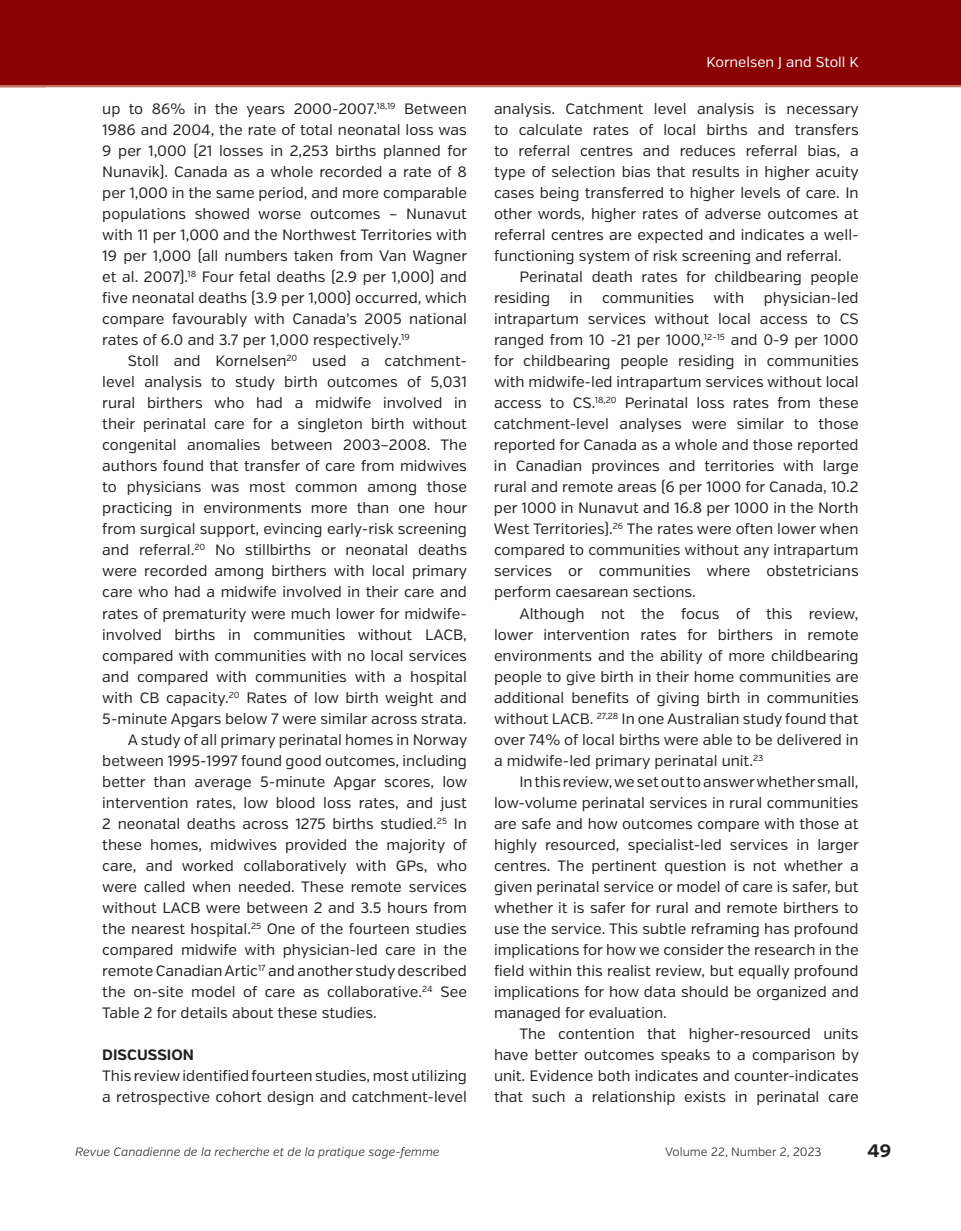
<style>
.page{position:relative;width:961px;height:1231px;background:#fff}
.page>*{position:absolute;margin:0;border:0;box-sizing:border-box;transform-origin:0 0}
.t1{font:700 18px "Verb";color:#231f20}
.t2{font:15px/21px "Verb";color:#231f20;text-align:justify}
.t3{font:700 15px "Verb";color:#231f20}
.t4{font:14.25px "Verb";color:#fff}
.t5{font:italic 300 12px "Verb";color:#231f20}
.t6{font:300 12px "Verb";color:#231f20}
</style>
<div class="page">
<hr style="left:0;top:84px;width:961px;height:3px;background:#c27660">
<div style="left:0;top:0;width:961px;height:84px;background:#8b0202"></div>
<p class="t2" style="left:102px;top:99px;width:366px">up to 86% in the years 2000-2007.<sup>18,19</sup> Between 1986 and 2004, the rate of total neonatal loss was 9 per 1,000 (21 losses in 2,253 births planned for Nunavik). Canada as a whole recorded a rate of 8 per 1,000 in the same period, and more comparable populations showed worse outcomes – Nunavut with 11 per 1,000 and the Northwest Territories with 19 per 1,000 (all numbers taken from Van Wagner et al. 2007).<sup>18</sup> Four fetal deaths (2.9 per 1,000) and five neonatal deaths (3.9 per 1,000) occurred, which compare favourably with Canada’s 2005 national rates of 6.0 and 3.7 per 1,000 respectively.<sup>19</sup></p>
<p class="t2" style="left:128px;top:351px;width:340px">Stoll and Kornelsen<sup>20</sup> used a catchment-</p>
<p class="t2" style="left:102px;top:372px;width:366px">level analysis to study birth outcomes of 5,031</p>
<p class="t2" style="left:102px;top:393px;width:366px">rural birthers who had a midwife involved in</p>
<p class="t2" style="left:102px;top:414px;width:366px">their perinatal care for a singleton birth without</p>
<p class="t2" style="left:102px;top:435px;width:366px">congenital anomalies between 2003–2008. The</p>
<p class="t2" style="left:102px;top:456px;width:366px">authors found that transfer of care from midwives</p>
<p class="t2" style="left:102px;top:477px;width:366px">to physicians was most common among those</p>
<p class="t2" style="left:102px;top:498px;width:366px">practicing in environments more than one hour</p>
<p class="t2" style="left:102px;top:519px;width:366px">from surgical support, evincing early-risk screening</p>
<p class="t2" style="left:102px;top:540px;width:366px">and referral.<sup>20</sup> No stillbirths or neonatal deaths</p>
<p class="t2" style="left:102px;top:561px;width:366px">were recorded among birthers with local primary</p>
<p class="t2" style="left:102px;top:582px;width:366px">care who had a midwife involved in their care and</p>
<p class="t2" style="left:102px;top:603px;width:366px">rates of prematurity were much lower for midwife-</p>
<p class="t2" style="left:102px;top:624px;width:366px">involved births in communities without LACB,</p>
<p class="t2" style="left:102px;top:645px;width:366px">compared with communities with no local services</p>
<p class="t2" style="left:102px;top:666px;width:366px">and compared with communities with a hospital</p>
<p class="t2" style="left:102px;top:687px;width:366px">with CB capacity.<sup>20</sup> Rates of low birth weight and</p>
<p class="t2" style="left:102px;top:708px;width:366px">5-minute Apgars below 7 were similar across strata.</p>
<p class="t2" style="left:128px;top:729px;width:341px">A study of all primary perinatal homes in Norway</p>
<p class="t2" style="left:102px;top:750px;width:366px">between 1995-1997 found good outcomes, including</p>
<p class="t2" style="left:102px;top:771px;width:366px">better than average 5-minute Apgar scores, low</p>
<p class="t2" style="left:102px;top:792px;width:366px">intervention rates, low blood loss rates, and just</p>
<p class="t2" style="left:102px;top:813px;width:366px">2 neonatal deaths across 1275 births studied.<sup>25</sup> In</p>
<p class="t2" style="left:102px;top:834px;width:366px">these homes, midwives provided the majority of</p>
<p class="t2" style="left:102px;top:855px;width:366px">care, and worked collaboratively with GPs, who</p>
<p class="t2" style="left:102px;top:876px;width:366px">were called when needed. These remote services</p>
<p class="t2" style="left:102px;top:897px;width:366px">without LACB were between 2 and 3.5 hours from</p>
<p class="t2" style="left:102px;top:918px;width:366px">the nearest hospital.<sup>25</sup> One of the fourteen studies</p>
<p class="t2" style="left:102px;top:939px;width:366px">compared midwife with physician-led care in the</p>
<p class="t2" style="left:102px;top:960px;width:366px">remote Canadian Artic<sup>17</sup> and another study described</p>
<p class="t2" style="left:102px;top:981px;width:366px">the on-site model of care as collaborative.<sup>24</sup> See</p>
<p class="t2" style="left:102px;top:1002px;width:276px">Table 2 for details about these studies.</p>
<p class="t3" style="left:102px;top:1045px;width:93px">DISCUSSION</p>
<p class="t2" style="left:102px;top:1065px;width:366px">This review identified fourteen studies, most utilizing a retrospective cohort design and catchment-level</p>
<p class="t4" style="left:706px;top:54px;width:154px">Kornelsen J and Stoll K</p>
<p class="t2" style="left:494px;top:99px;width:366px">analysis. Catchment level analysis is necessary to calculate rates of local births and transfers to referral centres and reduces referral bias, a type of selection bias that results in higher acuity cases being transferred to higher levels of care. In other words, higher rates of adverse outcomes at referral centres are expected and indicates a well&shy;functioning system of risk screening and referral.</p>
<p class="t2" style="left:494px;top:267px;width:366px;text-indent:26px">Perinatal death rates for childbearing people residing</p>
<p class="t2" style="left:494px;top:288px;width:366px;text-indent:270px">physician-led intrapartum services without local access to CS ranged from 10 -21 per 1000,<sup>12–15</sup> and 0-9 per 1000 for childbearing people residing in communities with midwife-led intrapartum services without local access to CS.<sup>18,20</sup> Perinatal loss rates from these catchment-level analyses were similar to those reported for Canada as a whole and those reported in Canadian provinces and territories with large rural and remote areas (6 per 1000 for Canada, 10.2 per 1000 in Nunavut and 16.8 per 1000 in the North West Territories).<sup>26</sup> The rates were often lower when compared to communities without any intrapartum services or communities where obstetricians perform caesarean sections.</p>
<p class="t2" style="left:494px;top:603px;width:366px;text-indent:26px">Although not the focus of this review, lower intervention rates for birthers in remote environments and the ability of more childbearing people to give birth in their home communities are additional benefits of giving birth in communities without LACB. <sup>27,28</sup> In one Australian study found that over 74% of local births were able to be delivered in a midwife-led primary perinatal unit.<sup>23</sup></p>
<p class="t2" style="left:494px;top:771px;width:366px;text-indent:26px">In this review, we set out to answer whether small, low-volume perinatal services in rural communities are safe and how outcomes compare with those at highly resourced, specialist-led services in larger centres. The pertinent question is not whether a given perinatal service or model of care is safer, but whether it is safer for rural and remote birthers to use the service. This subtle reframing has profound implications for how we consider the research in the field within this realist review, but equally profound implications for how data should be organized and managed for evaluation.</p>
<p class="t2" style="left:494px;top:1023px;width:366px;text-indent:26px">The contention that higher-resourced units have better outcomes speaks to a comparison by unit. Evidence both indicates and counter-indicates that such a relationship exists in perinatal care</p>
<p class="t2" style="left:570px;top:288px;width:14px">in</p>
<p class="t2" style="left:602px;top:288px;width:93px">communities</p>
<p class="t2" style="left:713px;top:288px;width:32px">with</p>
<p class="t5" style="left:75px;top:1144px;width:366px">Revue Canadienne de la recherche et de la pratique sage-femme</p>
<p class="t6" style="left:665px;top:1144px;width:158px">Volume 22, Number 2, 2023</p>
<p class="t1" style="left:867px;top:1139px;width:25px">49</p>
</div>
